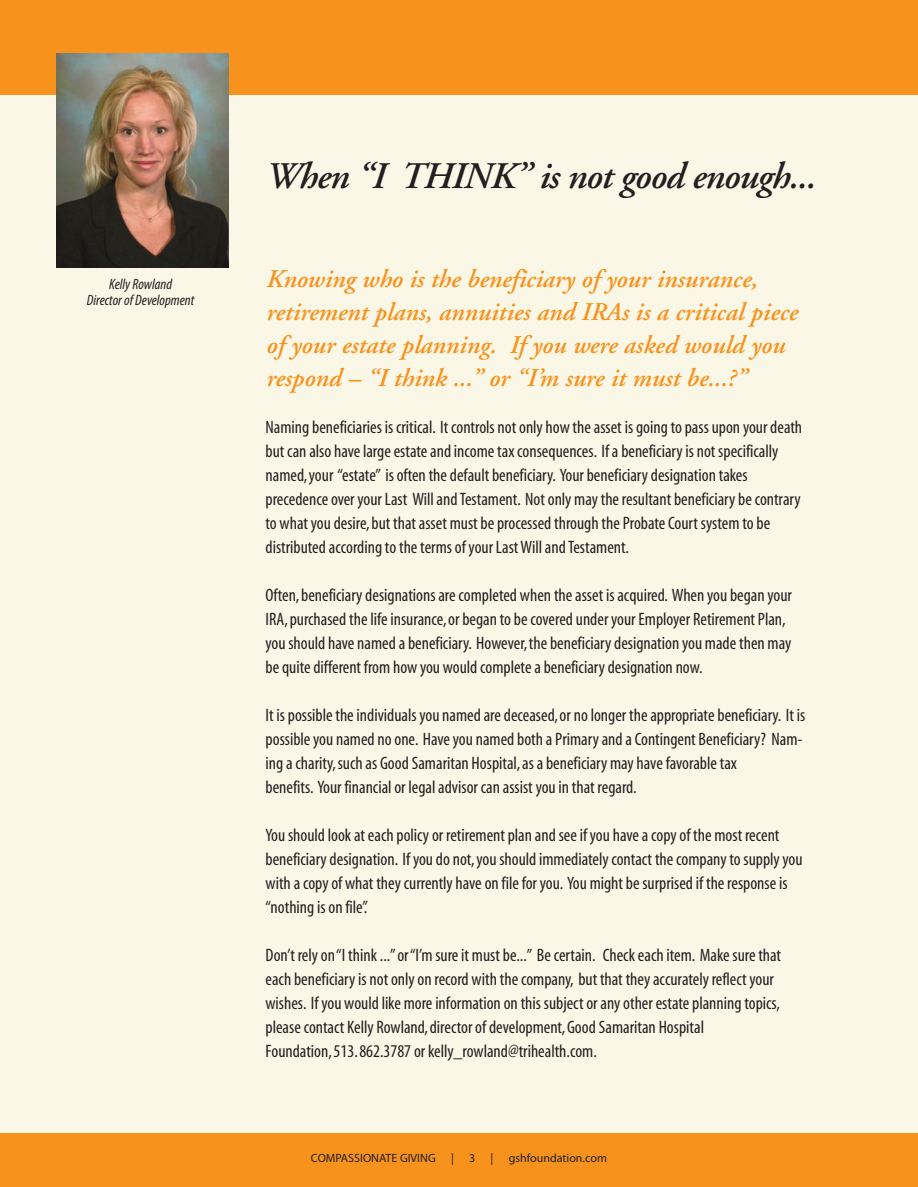
<style>
.page{position:relative;width:918px;height:1187px;background:#fff}
.page>*{position:absolute;margin:0;border:0;box-sizing:border-box;transform-origin:0 0}
.t1{font:italic 600 37.5px "Adobe Garamond";letter-spacing:-.025em;color:#231f20}
.t2{font:italic 600 25.5px/33px "Adobe Garamond";color:#f7931d}
.t3{font:condensed 18px/24px "Myriad";color:#231f20}
.t4{font:italic condensed 15px/16.5px "Myriad Pro";color:#231f20;text-align:center}
.t5{font:12px "Myriad Pro";color:#231f20}
</style>
<div class="page">
<div style="left:0;top:91px;width:918px;height:1044px;background:#fbf7e7"></div>
<div style="left:0;top:1133px;width:918px;height:54px;background:#f7931d"></div>
<div style="left:0;top:0;width:918px;height:95px;background:#f7931d"></div>
<img style="left:57px;top:54px;width:172px;height:214px">
<p class="t4" style="left:87px;top:277px;width:109px">Kelly Rowland<br>Director of Development</p>
<h1 class="t1" style="left:264px;top:161px;width:552px">When “I THINK” is not good enough...</h1>
<h2 class="t2" style="left:266px;top:265px;width:533px">Knowing who is the beneficiary of your insurance, retirement plans, annuities and IRAs is a critical piece of your estate planning. If you were asked would you respond – “I think ...” or “I’m sure it must be...?”</h2>
<p class="t3" style="left:266px;top:416px;width:538px">Naming beneficiaries is critical. It controls not only how the asset is going to pass upon your death but can also have large estate and income tax consequences. If a beneficiary is not specifically named, your “estate” is often the default beneficiary. Your beneficiary designation takes precedence over your Last Will and Testament. Not only may the resultant beneficiary be contrary to what you desire, but that asset must be processed through the Probate Court system to be distributed according to the terms of your Last Will and Testament.</p>
<p class="t3" style="left:265px;top:584px;width:528px">Often, beneficiary designations are completed when the asset is acquired. When you began your IRA, purchased the life insurance, or began to be covered under your Employer Retirement Plan, you should have named a beneficiary. However, the beneficiary designation you made then may be quite different from how you would complete a beneficiary designation now.</p>
<p class="t3" style="left:266px;top:704px;width:541px">It is possible the individuals you named are deceased, or no longer the appropriate beneficiary. It is possible you named no one. Have you named both a Primary and a Contingent Beneficiary? Nam&shy;ing a charity, such as Good Samaritan Hospital, as a beneficiary may have favorable tax<br>benefits. Your financial or legal advisor can assist you in that regard.</p>
<p class="t3" style="left:266px;top:824px;width:539px">You should look at each policy or retirement plan and see if you have a copy of the most recent beneficiary designation. If you do not, you should immediately contact the company to supply you with a copy of what they currently have on file for you. You might be surprised if the response is “nothing is on file”.</p>
<p class="t3" style="left:265px;top:944px;width:517px">Don’t rely on “I think ...” or “I’m sure it must be...” Be certain. Check each item. Make sure that each beneficiary is not only on record with the company, but that they accurately reflect your wishes. If you would like more information on this subject or any other estate planning topics, please contact Kelly Rowland, director of development, Good Samaritan Hospital<br>Foundation, 513. 862.3787 or kelly_rowland@trihealth.com.</p>
<p class="t5" style="left:311px;top:1153px;width:126px">COMPASSIONATE GIVING</p>
<p class="t5" style="left:451px;top:1153px;width:4px">|</p>
<p class="t5" style="left:469px;top:1153px;width:8px">3</p>
<p class="t5" style="left:491px;top:1153px;width:4px">|</p>
<p class="t5" style="left:509px;top:1153px;width:100px">gshfoundation.com</p>
</div>
